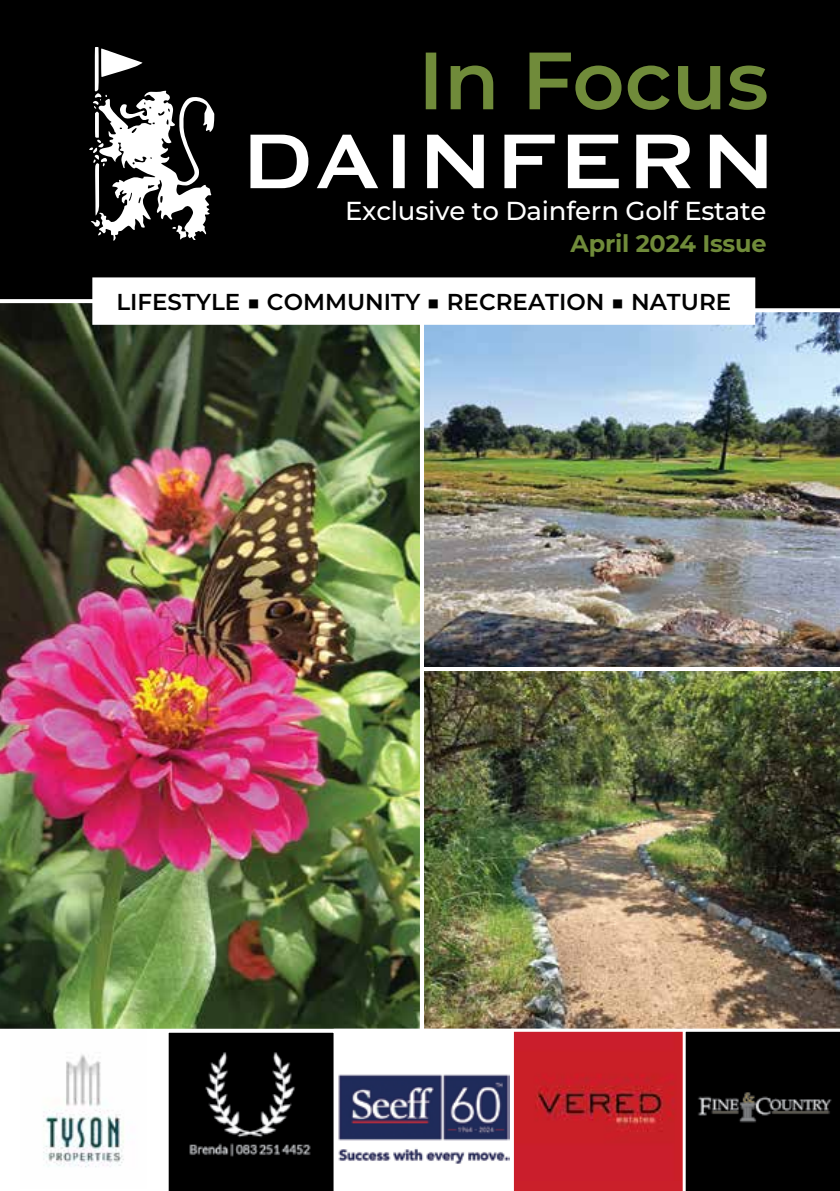
<style>
.page{position:relative;width:840px;height:1191px;background:#fff}
.page>*{position:absolute;margin:0;border:0;box-sizing:border-box;transform-origin:0 0}
.t1{font:500 26px "Montserrat";letter-spacing:-.01em;color:#fff}
.t2{font:700 24px "Montserrat";letter-spacing:-.01em;color:#708b3a}
.t3{font:600 23px "Montserrat";color:#000}
.s1{font-weight:500}
</style>
<div class="page">
<div style="left:0;top:0;width:839px;height:1191px;background:#000"></div>
<img style="left:423px;top:308px;width:416px;height:359px">
<img style="left:0;top:299px;width:423px;height:730px">
<img style="left:420px;top:667px;width:419px;height:361px">
<svg style="left:425px;top:53px;width:341px;height:57px"></svg>
<svg style="left:89px;top:47px;width:125px;height:194px"></svg>
<svg style="left:250px;top:135px;width:58px;height:53px"></svg>
<svg style="left:317px;top:135px;width:61px;height:53px"></svg>
<svg style="left:393px;top:135px;width:11px;height:53px"></svg>
<svg style="left:427px;top:135px;width:56px;height:53px"></svg>
<svg style="left:504px;top:135px;width:50px;height:53px"></svg>
<svg style="left:567px;top:135px;width:51px;height:53px"></svg>
<svg style="left:636px;top:135px;width:54px;height:53px"></svg>
<svg style="left:709px;top:135px;width:57px;height:53px"></svg>
<div style="left:92px;top:277px;width:662px;height:48px;background:#fff;border:2px solid #fff"></div>
<div style="left:0;top:1029px;width:166px;height:162px;background:#fff"></div>
<img style="left:43px;top:1054px;width:81px;height:114px">
<svg style="left:166px;top:1028px;width:673px;height:163px"></svg>
<p class="t1" style="left:345px;top:193px;width:423px">Exclusive to Dainfern Golf Estate</p>
<p class="t2" style="left:570px;top:226px;width:197px">April 2024 Issue</p>
<p class="t3" style="left:116px;top:286px;width:616px">LIFESTYLE <span class="s1">■</span> COMMUNITY <span class="s1">■</span> RECREATION <span class="s1">■</span> NATURE</p>
</div>
